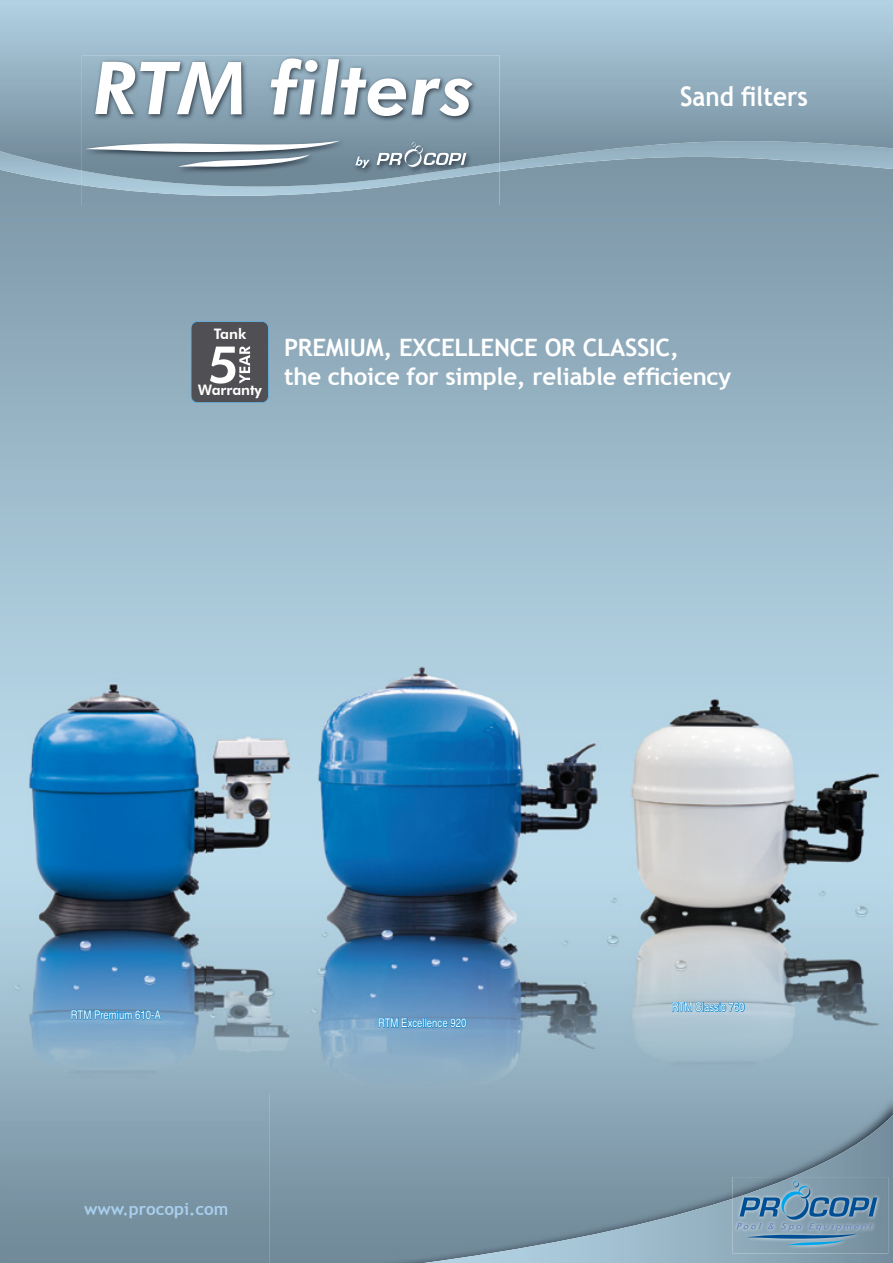
<style>
.page{position:relative;width:893px;height:1263px;background:#fff}
.page>*{position:absolute;margin:0;border:0;box-sizing:border-box;transform-origin:0 0}
.t1{font:700 27px "Trebuchet MS";color:#fff;scale:.9 1}
.t2{font:700 24px/28.8px "Trebuchet MS";letter-spacing:-.01em;color:#fff}
.t3{font:700 17.1px "Trebuchet MS";color:#a9cfee}
.t4{font:800 14.55px "Futura BT";color:#fff}
.t5{font:12px "Helvetica";color:#fff;scale:.8 1}
</style>
<div class="page">
<img style="left:0;top:185px;width:893px;height:1078px">
<svg style="left:0;top:0;width:893px;height:141px;background:#9bb8c9"></svg>
<img style="left:270px;top:1094px;width:623px;height:169px">
<svg style="left:424px;top:1115px;width:469px;height:148px;background:#829dad"></svg>
<img style="left:733px;top:1177px;width:155px;height:76px">
<svg style="left:736px;top:1181px;width:141px;height:64px;background:#7296b0"></svg>
<img style="left:0;top:1183px;width:4px;height:77px">
<div style="left:82px;top:196px;width:417px;height:9px;background:#7f99aa"></div>
<img style="left:82px;top:187px;width:417px;height:9px">
<img style="left:82px;top:55px;width:417px;height:132px">
<svg style="left:95px;top:62px;width:147px;height:52px"></svg>
<svg style="left:271px;top:58px;width:202px;height:58px"></svg>
<svg style="left:0;top:141px;width:893px;height:44px;background:#869eac"></svg>
<svg style="left:672px;top:998px;width:73px;height:17px"></svg>
<svg style="left:71px;top:1006px;width:91px;height:17px;background:#4c95c7"></svg>
<svg style="left:378px;top:1014px;width:89px;height:17px;background:#4a93c6"></svg>
<svg style="left:191px;top:321px;width:78px;height:82px;background:#64666b"></svg>
<p class="t1" style="left:680px;top:80px;width:144px">Sand filters</p>
<p class="t4" style="left:214px;top:325px;width:34px">Tank</p>
<p class="t4" style="left:198px;top:381px;width:66px">Warranty</p>
<p class="t2" style="left:284px;top:333px;width:449px">PREMIUM, EXCELLENCE OR CLASSIC,<br>the choice for simple, reliable efficiency</p>
<p class="t5" style="left:71px;top:1008px;width:114px">RTM Premium 610-A</p>
<p class="t3" style="left:84px;top:1198px;width:146px">www.procopi.com</p>
<p class="t5" style="left:378px;top:1016px;width:112px">RTM Excellence 920</p>
<p class="t5" style="left:672px;top:1000px;width:92px">RTM Classic 760</p>
</div>
